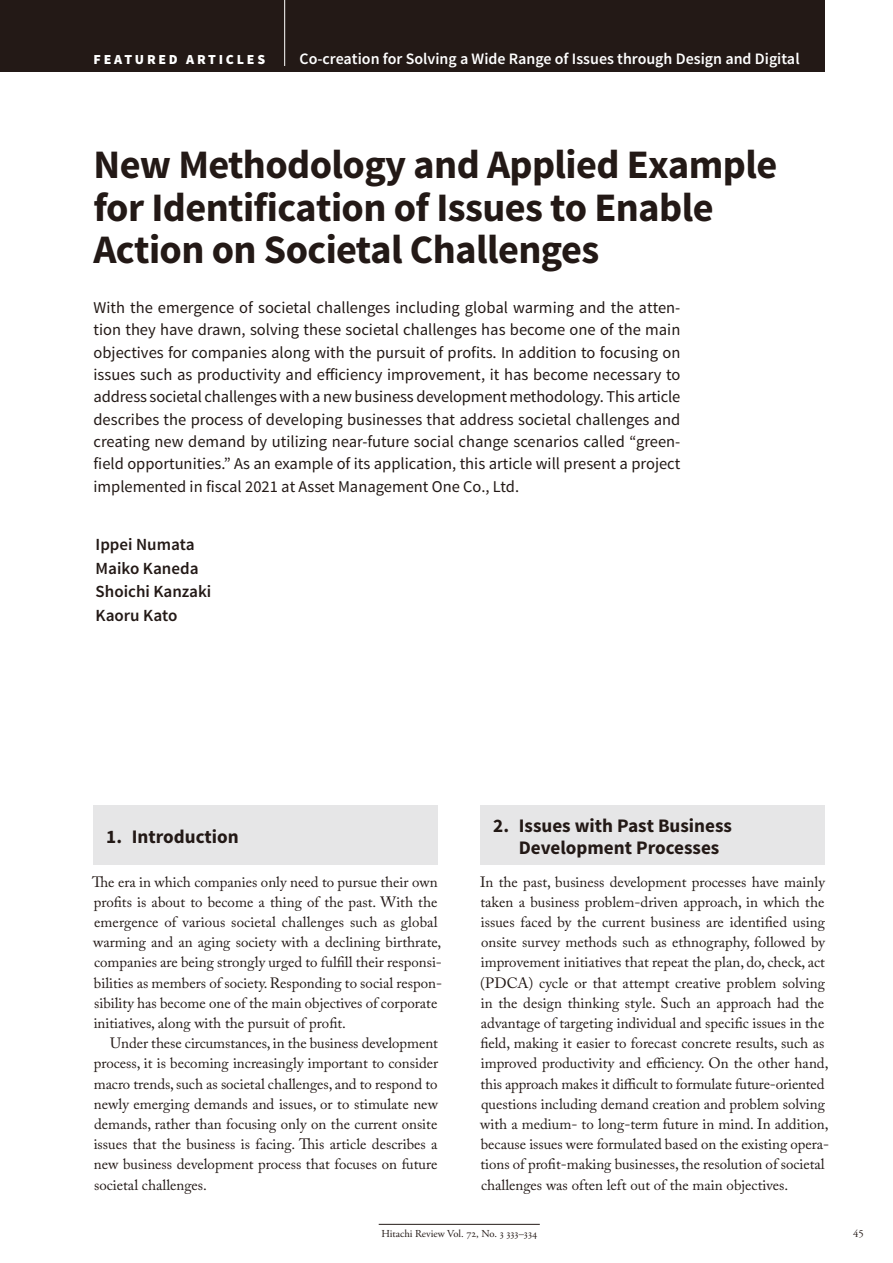
<style>
.page{position:relative;width:893px;height:1263px;background:#fff}
.page>*{position:absolute;margin:0;border:0;box-sizing:border-box;transform-origin:0 0}
.t1{font:700 40.35px/42.5px "Source Sans Pro";letter-spacing:-.015em;color:#231916}
.t2{font:700 19.2px/21.3px "Source Sans Pro";color:#231916}
.t3{font:600 16.95px/23.4px "Source Sans Pro";color:#231916}
.t4{font:16.5px/22.4px "Source Sans Pro";color:#231916;text-align:justify}
.t5{font:600 15.9px "Source Sans Pro";color:#fff}
.t6{font:14.85px/20.2px "Adobe Caslon Pro";color:#231916}
.t7{font:900 13.8px "Source Sans Pro";letter-spacing:.2em;color:#fff}
.t8{font:10.65px "Adobe Garamond Pro";color:#231916}
.s1{color:#fff}
</style>
<div class="page">
<div style="left:0;top:0;width:825px;height:72px;background:#231916"></div>
<hr style="left:284px;top:0;width:1px;height:66px;background:#fff">
<hr style="left:379px;top:1224px;width:161px;height:1px;background:#231916">
<div style="left:94px;top:805px;width:344px;height:60px;background:#e6e6e7"></div>
<div style="left:480px;top:805px;width:345px;height:60px;background:#e6e6e7"></div>
<p class="t7" style="left:94px;top:51px;width:173px">FEATURED ARTICLES</p>
<p class="t5" style="left:300px;top:53px;width:501px">Co-creation for Solving a Wide Range of Issues through Design and Digital</p>
<h1 class="t1" style="left:94px;top:147px;width:685px">New Methodology and Applied Example for Identification of Issues to Enable<br>Action on Societal Challenges</h1>
<p class="t4" style="left:94px;top:298px;width:588px">With the emergence of societal challenges including global warming and the atten&shy;tion they have drawn, solving these societal challenges has become one of the main objectives for companies along with the pursuit of profits. In addition to focusing on issues such as productivity and efficiency improvement, it has become necessary to address societal challenges with a new business development methodology. This article describes the process of developing businesses that address societal challenges and creating new demand by utilizing near-future social change scenarios called “green&shy;field opportunities.” As an example of its application, this article will present a project implemented in fiscal 2021 at Asset Management One Co., Ltd.</p>
<p class="t3" style="left:96px;top:535px;width:117px">Ippei Numata<br>Maiko Kaneda<br>Shoichi Kanzaki<br>Kaoru Kato</p>
<p class="t2" style="left:106px;top:828px;width:134px">1. Introduction</p>
<p class="t6" style="left:92px;top:873px;width:351px">The era in which companies only need to pursue their own profits is about to become a thing of the past. With the emergence of various societal challenges such as global warming and an aging society with a declining birthrate, companies are being strongly urged to fulfill their responsi&shy;bilities as members of society. Responding to social respon&shy;sibility has become one of the main objectives of corporate initiatives, along with the pursuit of profit.</p>
<p class="t6" style="left:94px;top:1035px;width:346px;text-align:justify;text-indent:17px">Under these circumstances, in the business development process, it is becoming increasingly important to consider macro trends, such as societal challenges, and to respond to newly emerging demands and issues, or to stimulate new demands, rather than focusing only on the current onsite issues that the business is facing. This article describes a new business development process that focuses on future societal challenges.</p>
<p class="t2" style="left:519px;top:817px;width:215px;text-indent:-26px">2. Issues with Past Business<br>Development Processes</p>
<p class="t6" style="left:480px;top:873px;width:350px">In the past, business development processes have mainly taken a business problem-driven approach, in which the issues faced by the current business are identified using onsite survey methods such as ethnography, followed by improvement initiatives that repeat the plan, do, check, act (PDCA) cycle or that attempt creative problem solving in the design thinking style. Such an approach had the advantage of targeting individual and specific issues in the field, making it easier to forecast concrete results, such as improved productivity and efficiency. On the other hand, this approach makes it difficult to formulate future-oriented questions including demand creation and problem solving with a medium- to long-term future in mind. In addition, because issues were formulated based on the existing opera&shy;tions of profit-making businesses, the resolution of societal challenges was often left out of the main objectives.</p>
<p class="t8" style="left:381px;top:1228px;width:157px">Hitachi Review Vol. 72, No. 3 333–334</p>
<p class="t8" style="left:853px;top:1228px;width:15px">45<span class="s1">.</span></p>
</div>
